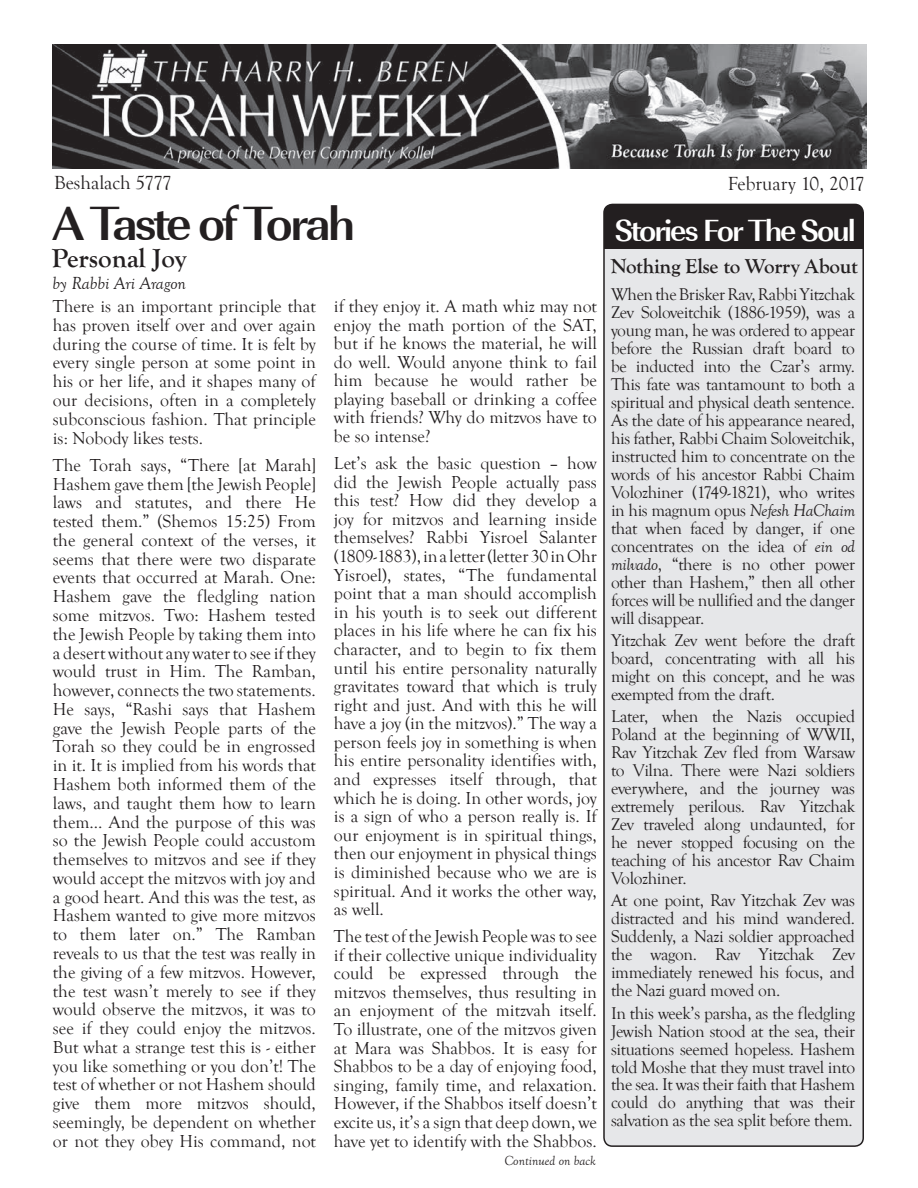
<style>
.page{position:relative;width:918px;height:1188px;background:#fff}
.page>*{position:absolute;margin:0;border:0;box-sizing:border-box;transform-origin:0 0}
.t1{font:700 49.5px "URW Imperial T";letter-spacing:-.06em;color:#231f20}
.t2{font:700 31.5px "URW Imperial T";letter-spacing:-.06em;color:#fff}
.t3{font:700 27px "Goudy Old Style T";color:#231f20}
.t4{font:700 21px "Goudy Old Style T";letter-spacing:-.01em;color:#231f20}
.t5{font:19.5px "Goudy Old Style T";color:#231f20}
.t6{font:italic 18px "Goudy Old Style T";color:#231f20}
.t7{font:17.85px/18.8px "Goudy Old Style T";color:#231f20;text-align:justify}
.t8{font:17.55px/18px "Goudy Old Style T";letter-spacing:-.02em;color:#231f20;text-align:justify}
.t9{font:italic 13.5px "Goudy Old Style T";color:#231f20}
.s1{font-style:italic}
</style>
<div class="page">
<div style="left:604px;top:204px;width:259px;height:942px;background:#e6e7e9;border-radius:9px"></div>
<div style="left:604px;top:204px;width:259px;height:45px;background:#231f20"></div>
<div style="left:603px;top:204px;width:261px;height:943px;border:2px solid #231f20;border-radius:9px"></div>
<img style="left:52px;top:44px;width:814px;height:124px">
<p class="t5" style="left:54px;top:172px;width:120px">Beshalach 5777</p>
<p class="t5" style="left:728px;top:173px;width:139px">February 10, 2017</p>
<h1 class="t1" style="left:53px;top:194px;width:304px">A Taste of Torah</h1>
<h2 class="t2" style="left:615px;top:212px;width:243px">Stories For The Soul</h2>
<h3 class="t3" style="left:52px;top:243px;width:136px">Personal Joy</h3>
<p class="t6" style="left:53px;top:273px;width:135px">by Rabbi Ari Aragon</p>
<p class="t7" style="left:53px;top:297px;width:265px">There is an important principle that has proven itself over and over again during the course of time. It is felt by every single person at some point in his or her life, and it shapes many of our decisions, often in a completely subconscious fashion. That principle is: Nobody likes tests.</p>
<p class="t7" style="left:53px;top:456px;width:265px">The Torah says, “There [at Marah] Hashem gave them [the Jewish People] laws and statutes, and there He tested them.” (Shemos 15:25) From the general context of the verses, it seems that there were two disparate events that occurred at Marah. One:<br>Hashem gave the fledgling nation some mitzvos. Two: Hashem tested the Jewish People by taking them into a desert without any water to see if they would trust in Him. The Ramban, however, connects the two statements.<br>He says, “Rashi says that Hashem gave the Jewish People parts of the Torah so they could be in engrossed in it. It is implied from his words that Hashem both informed them of the laws, and taught them how to learn them... And the purpose of this was so the Jewish People could accustom themselves to mitzvos and see if they would accept the mitzvos with joy and a good heart. And this was the test, as Hashem wanted to give more mitzvos to them later on.” The Ramban reveals to us that the test was really in the giving of a few mitzvos. However, the test wasn’t merely to see if they would observe the mitzvos, it was to see if they could enjoy the mitzvos.<br>But what a strange test this is - either you like something or you don’t! The test of whether or not Hashem should give them more mitzvos should, seemingly, be dependent on whether or not they obey His command, not</p>
<p class="t7" style="left:334px;top:297px;width:265px">if they enjoy it. A math whiz may not enjoy the math portion of the SAT, but if he knows the material, he will do well. Would anyone think to fail him because he would rather be playing baseball or drinking a coffee with friends? Why do mitzvos have to be so intense?</p>
<p class="t7" style="left:334px;top:454px;width:265px">Let’s ask the basic question – how did the Jewish People actually pass this test? How did they develop a joy for mitzvos and learning inside themselves? Rabbi Yisroel Salanter (1809-1883), in a letter (letter 30 in Ohr Yisroel), states, “The fundamental point that a man should accomplish in his youth is to seek out different places in his life where he can fix his character, and to begin to fix them until his entire personality naturally gravitates toward that which is truly right and just. And with this he will have a joy (in the mitzvos).” The way a person feels joy in something is when his entire personality identifies with, and expresses itself through, that which he is doing. In other words, joy is a sign of who a person really is. If our enjoyment is in spiritual things, then our enjoyment in physical things is diminished because who we are is spiritual. And it works the other way, as well.</p>
<p class="t7" style="left:334px;top:927px;width:264px">The test of the Jewish People was to see if their collective unique individuality could be expressed through the mitzvos themselves, thus resulting in an enjoyment of the mitzvah itself.<br>To illustrate, one of the mitzvos given at Mara was Shabbos. It is easy for Shabbos to be a day of enjoying food, singing, family time, and relaxation.<br>However, if the Shabbos itself doesn’t excite us, it’s a sign that deep down, we have yet to identify with the Shabbos.</p>
<p class="t9" style="left:504px;top:1154px;width:93px">Continued on back</p>
<p class="t4" style="left:611px;top:254px;width:249px">Nothing Else to Worry About</p>
<p class="t8" style="left:611px;top:286px;width:246px">When the Brisker Rav, Rabbi Yitzchak Zev Soloveitchik (1886-1959), was a young man, he was ordered to appear before the Russian draft board to be inducted into the Czar’s army.<br>This fate was tantamount to both a spiritual and physical death sentence.<br>As the date of his appearance neared, his father, Rabbi Chaim Soloveitchik, instructed him to concentrate on the words of his ancestor Rabbi Chaim Volozhiner (1749-1821), who writes in his magnum opus <span class="s1">Nefesh HaChaim </span>that when faced by danger, if one concentrates on the idea of <span class="s1">ein od milvado</span>, “there is no other power other than Hashem,” then all other forces will be nullified and the danger will disappear.</p>
<p class="t8" style="left:611px;top:632px;width:246px">Yitzchak Zev went before the draft board, concentrating with all his might on this concept, and he was exempted from the draft.</p>
<p class="t8" style="left:611px;top:708px;width:246px">Later, when the Nazis occupied Poland at the beginning of WWII, Rav Yitzchak Zev fled from Warsaw to Vilna. There were Nazi soldiers everywhere, and the journey was extremely perilous. Rav Yitzchak Zev traveled along undaunted, for he never stopped focusing on the teaching of his ancestor Rav Chaim Volozhiner.</p>
<p class="t8" style="left:611px;top:892px;width:246px">At one point, Rav Yitzchak Zev was distracted and his mind wandered.<br>Suddenly, a Nazi soldier approached the wagon. Rav Yitzchak Zev immediately renewed his focus, and the Nazi guard moved on.</p>
<p class="t8" style="left:611px;top:1004px;width:246px">In this week’s parsha, as the fledgling Jewish Nation stood at the sea, their situations seemed hopeless. Hashem told Moshe that they must travel into the sea. It was their faith that Hashem could do anything that was their salvation as the sea split before them.</p>
</div>
